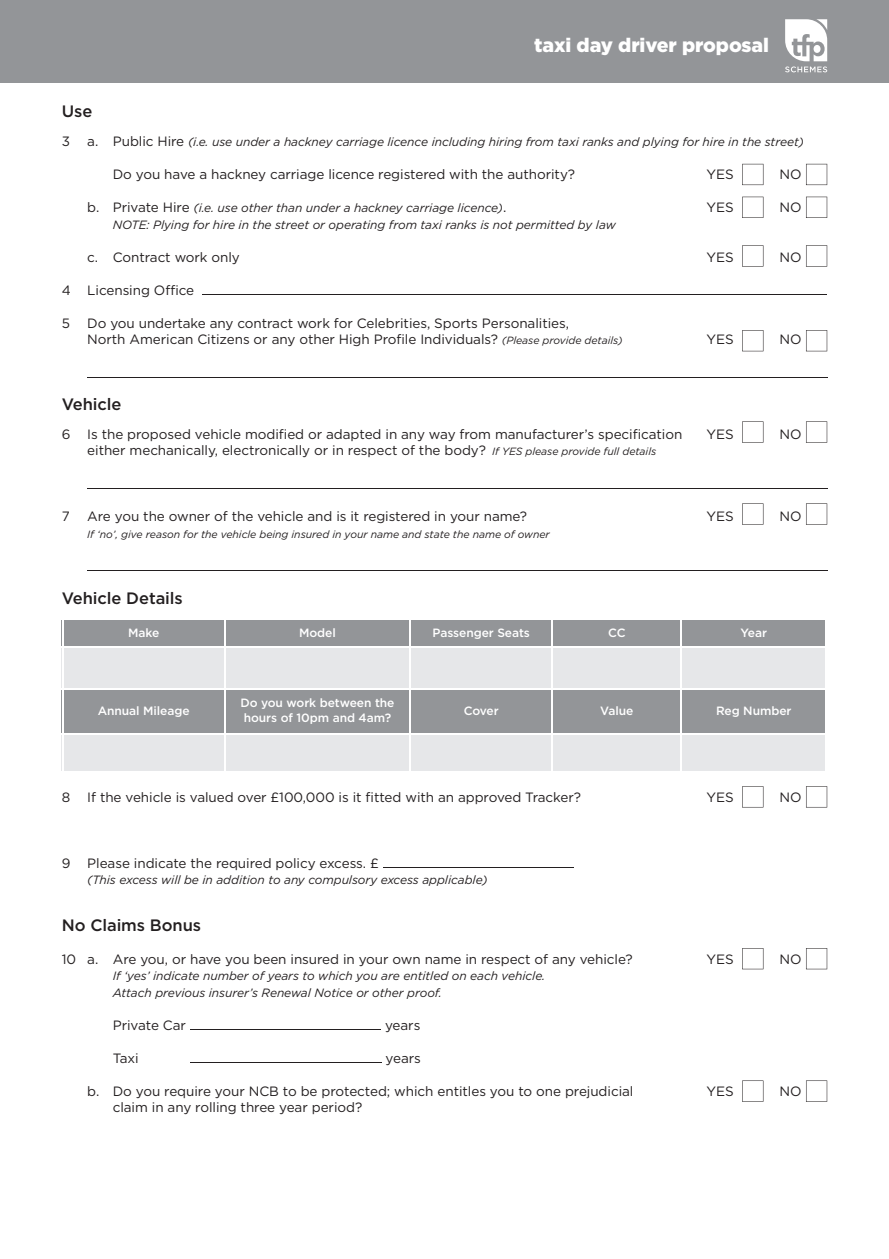
<style>
.page{position:relative;width:889px;height:1259px;background:#fff}
.page>*{position:absolute;margin:0;border:0;box-sizing:border-box;transform-origin:0 0}
.t1{font:900 19.5px "Gotham";letter-spacing:-.005em;color:#fff}
.t2{font:500 16.5px "Gotham";letter-spacing:-.005em;color:#231f20}
.t3{font:13.5px/16.5px "Gotham";letter-spacing:-.005em;color:#231f20}
.t4{font:italic 12px/16.5px "Gotham";letter-spacing:-.005em;color:#231f20}
.t5{font:500 12px/15px "Gotham";letter-spacing:-.005em;color:#fff}
.t6{font:italic 10.5px "Gotham";letter-spacing:-.005em;color:#231f20}
.s1{font-style:normal;font-size:13.5px}
.s2{font-style:italic;font-size:10.5px}
</style>
<div class="page">
<div style="left:0;top:0;width:889px;height:83px;background:#939598"></div>
<svg style="left:785px;top:19px;width:42px;height:53px"></svg>
<svg style="left:202px;top:294px;width:625px;height:1px"></svg>
<svg style="left:87px;top:377px;width:741px;height:1px"></svg>
<svg style="left:87px;top:488px;width:741px;height:1px"></svg>
<svg style="left:87px;top:570px;width:741px;height:1px"></svg>
<svg style="left:383px;top:867px;width:191px;height:1px"></svg>
<svg style="left:190px;top:1029px;width:191px;height:1px"></svg>
<svg style="left:190px;top:1062px;width:192px;height:1px"></svg>
<div style="left:62px;top:618px;width:163px;height:29px;background:#939598"></div>
<div style="left:225px;top:618px;width:185px;height:29px;background:#939598"></div>
<div style="left:410px;top:618px;width:142px;height:29px;background:#939598"></div>
<div style="left:552px;top:618px;width:129px;height:29px;background:#939598"></div>
<div style="left:681px;top:618px;width:145px;height:29px;background:#939598"></div>
<div style="left:62px;top:647px;width:163px;height:42px;background:#e6e7e9"></div>
<div style="left:225px;top:647px;width:185px;height:42px;background:#e6e7e9"></div>
<div style="left:410px;top:647px;width:142px;height:42px;background:#e6e7e9"></div>
<div style="left:552px;top:647px;width:129px;height:42px;background:#e6e7e9"></div>
<div style="left:681px;top:647px;width:145px;height:42px;background:#e6e7e9"></div>
<div style="left:62px;top:689px;width:163px;height:45px;background:#939598"></div>
<div style="left:225px;top:689px;width:185px;height:45px;background:#939598"></div>
<div style="left:410px;top:689px;width:142px;height:45px;background:#939598"></div>
<div style="left:552px;top:689px;width:129px;height:45px;background:#939598"></div>
<div style="left:681px;top:689px;width:145px;height:45px;background:#939598"></div>
<div style="left:62px;top:734px;width:163px;height:39px;background:#e6e7e9"></div>
<div style="left:225px;top:734px;width:185px;height:39px;background:#e6e7e9"></div>
<div style="left:410px;top:734px;width:142px;height:39px;background:#e6e7e9"></div>
<div style="left:552px;top:734px;width:129px;height:39px;background:#e6e7e9"></div>
<div style="left:681px;top:734px;width:145px;height:39px;background:#e6e7e9"></div>
<hr style="left:62px;top:618px;width:1px;height:155px;background:#fff">
<hr style="left:224px;top:618px;width:2px;height:155px;background:#fff">
<hr style="left:409px;top:618px;width:2px;height:155px;background:#fff">
<hr style="left:552px;top:618px;width:1px;height:155px;background:#fff">
<hr style="left:680px;top:618px;width:2px;height:155px;background:#fff">
<hr style="left:62px;top:618px;width:765px;height:1px;background:#fff">
<hr style="left:62px;top:646px;width:765px;height:2px;background:#fff">
<hr style="left:62px;top:688px;width:765px;height:2px;background:#fff">
<hr style="left:62px;top:733px;width:765px;height:1px;background:#fff">
<hr style="left:62px;top:771px;width:765px;height:2px;background:#fff">
<svg style="left:742px;top:164px;width:21px;height:21px"></svg>
<svg style="left:806px;top:164px;width:21px;height:21px"></svg>
<svg style="left:742px;top:197px;width:21px;height:21px"></svg>
<svg style="left:806px;top:197px;width:21px;height:21px"></svg>
<svg style="left:742px;top:245px;width:21px;height:22px"></svg>
<svg style="left:806px;top:245px;width:21px;height:22px"></svg>
<svg style="left:742px;top:330px;width:21px;height:21px"></svg>
<svg style="left:806px;top:330px;width:21px;height:21px"></svg>
<svg style="left:742px;top:421px;width:21px;height:22px"></svg>
<svg style="left:806px;top:421px;width:21px;height:22px"></svg>
<svg style="left:742px;top:503px;width:21px;height:22px"></svg>
<svg style="left:806px;top:503px;width:21px;height:22px"></svg>
<svg style="left:742px;top:786px;width:21px;height:21px"></svg>
<svg style="left:806px;top:786px;width:21px;height:21px"></svg>
<svg style="left:742px;top:948px;width:21px;height:21px"></svg>
<svg style="left:806px;top:948px;width:21px;height:21px"></svg>
<svg style="left:742px;top:1080px;width:21px;height:22px"></svg>
<svg style="left:806px;top:1080px;width:21px;height:22px"></svg>
<h1 class="t1" style="left:534px;top:38px;width:236px">taxi day driver proposal</h1>
<p class="t2" style="left:62px;top:106px;width:32px">Use</p>
<p class="t3" style="left:62px;top:134px;width:10px">3</p>
<p class="t4" style="left:87px;top:134px;width:718px"><span class="s1">a. Public Hire</span> (i.e. use under a hackney carriage licence including hiring from taxi ranks and plying for hire in the street)</p>
<p class="t3" style="left:113px;top:167px;width:464px">Do you have a hackney carriage licence registered with the authority?</p>
<p class="t3" style="left:706px;top:167px;width:29px">YES</p>
<p class="t3" style="left:780px;top:167px;width:24px">NO</p>
<p class="t4" style="left:87px;top:200px;width:421px"><span class="s1">b. Private Hire</span> (i.e. use other than under a hackney carriage licence)<span class="s1">.</span></p>
<p class="t3" style="left:706px;top:200px;width:29px">YES</p>
<p class="t3" style="left:780px;top:200px;width:24px">NO</p>
<p class="t4" style="left:113px;top:217px;width:505px">NOTE: Plying for hire in the street or operating from taxi ranks is not permitted by law</p>
<p class="t3" style="left:87px;top:250px;width:154px">c. Contract work only</p>
<p class="t3" style="left:706px;top:250px;width:29px">YES</p>
<p class="t3" style="left:780px;top:250px;width:24px">NO</p>
<p class="t3" style="left:62px;top:283px;width:134px">4 Licensing Office</p>
<p class="t3" style="left:62px;top:316px;width:10px">5</p>
<p class="t3" style="left:87px;top:316px;width:537px">Do you undertake any contract work for Celebrities, Sports Personalities,<br>North American Citizens or any other High Profile Individuals? <span class="s2">(Please provide details)</span></p>
<p class="t3" style="left:706px;top:332px;width:29px">YES</p>
<p class="t3" style="left:780px;top:332px;width:24px">NO</p>
<p class="t2" style="left:62px;top:398px;width:61px">Vehicle</p>
<p class="t3" style="left:62px;top:427px;width:622px">6 Is the proposed vehicle modified or adapted in any way from manufacturer’s specification</p>
<p class="t3" style="left:706px;top:427px;width:29px">YES</p>
<p class="t3" style="left:780px;top:427px;width:24px">NO</p>
<p class="t3" style="left:87px;top:443px;width:570px">either mechanically, electronically or in respect of the body? <span class="s2">If YES please provide full details</span></p>
<p class="t3" style="left:62px;top:509px;width:10px">7</p>
<p class="t3" style="left:87px;top:509px;width:441px">Are you the owner of the vehicle and is it registered in your name?</p>
<p class="t3" style="left:706px;top:509px;width:29px">YES</p>
<p class="t3" style="left:780px;top:509px;width:24px">NO</p>
<p class="t6" style="left:87px;top:530px;width:464px">If ‘no’, give reason for the vehicle being insured in your name and state the name of owner</p>
<p class="t2" style="left:62px;top:592px;width:123px">Vehicle Details</p>
<p class="t5" style="left:128px;top:626px;width:33px">Make</p>
<p class="t5" style="left:299px;top:626px;width:38px">Model</p>
<p class="t5" style="left:433px;top:626px;width:99px">Passenger Seats</p>
<p class="t5" style="left:608px;top:626px;width:19px">CC</p>
<p class="t5" style="left:741px;top:626px;width:28px">Year</p>
<p class="t5" style="left:98px;top:704px;width:93px">Annual Mileage</p>
<p class="t5" style="left:240px;top:697px;width:156px">Do you work between the hours of 10pm and 4am?</p>
<p class="t5" style="left:464px;top:704px;width:37px">Cover</p>
<p class="t5" style="left:600px;top:704px;width:35px">Value</p>
<p class="t5" style="left:716px;top:704px;width:77px">Reg Number</p>
<p class="t3" style="left:62px;top:790px;width:10px">8</p>
<p class="t3" style="left:87px;top:790px;width:495px">If the vehicle is valued over £100,000 is it fitted with an approved Tracker?</p>
<p class="t3" style="left:706px;top:790px;width:29px">YES</p>
<p class="t3" style="left:780px;top:790px;width:24px">NO</p>
<p class="t3" style="left:62px;top:856px;width:318px">9 Please indicate the required policy excess. £</p>
<p class="t4" style="left:87px;top:872px;width:402px">(This excess will be in addition to any compulsory excess applicable)</p>
<p class="t2" style="left:62px;top:919px;width:141px">No Claims Bonus</p>
<p class="t3" style="left:62px;top:952px;width:572px">10 a. Are you, or have you been insured in your own name in respect of any vehicle?</p>
<p class="t3" style="left:706px;top:952px;width:29px">YES</p>
<p class="t3" style="left:780px;top:952px;width:24px">NO</p>
<p class="t4" style="left:113px;top:968px;width:434px">If ‘yes’ indicate number of years to which you are entitled on each vehicle.<br>Attach previous insurer’s Renewal Notice or other proof.</p>
<p class="t3" style="left:113px;top:1018px;width:75px">Private Car</p>
<p class="t3" style="left:385px;top:1018px;width:37px">years</p>
<p class="t3" style="left:113px;top:1051px;width:27px">Taxi</p>
<p class="t3" style="left:386px;top:1051px;width:37px">years</p>
<p class="t3" style="left:87px;top:1084px;width:548px">b. Do you require your NCB to be protected; which entitles you to one prejudicial</p>
<p class="t3" style="left:706px;top:1084px;width:29px">YES</p>
<p class="t3" style="left:780px;top:1084px;width:24px">NO</p>
<p class="t3" style="left:113px;top:1100px;width:251px">claim in any rolling three year period?</p>
</div>
